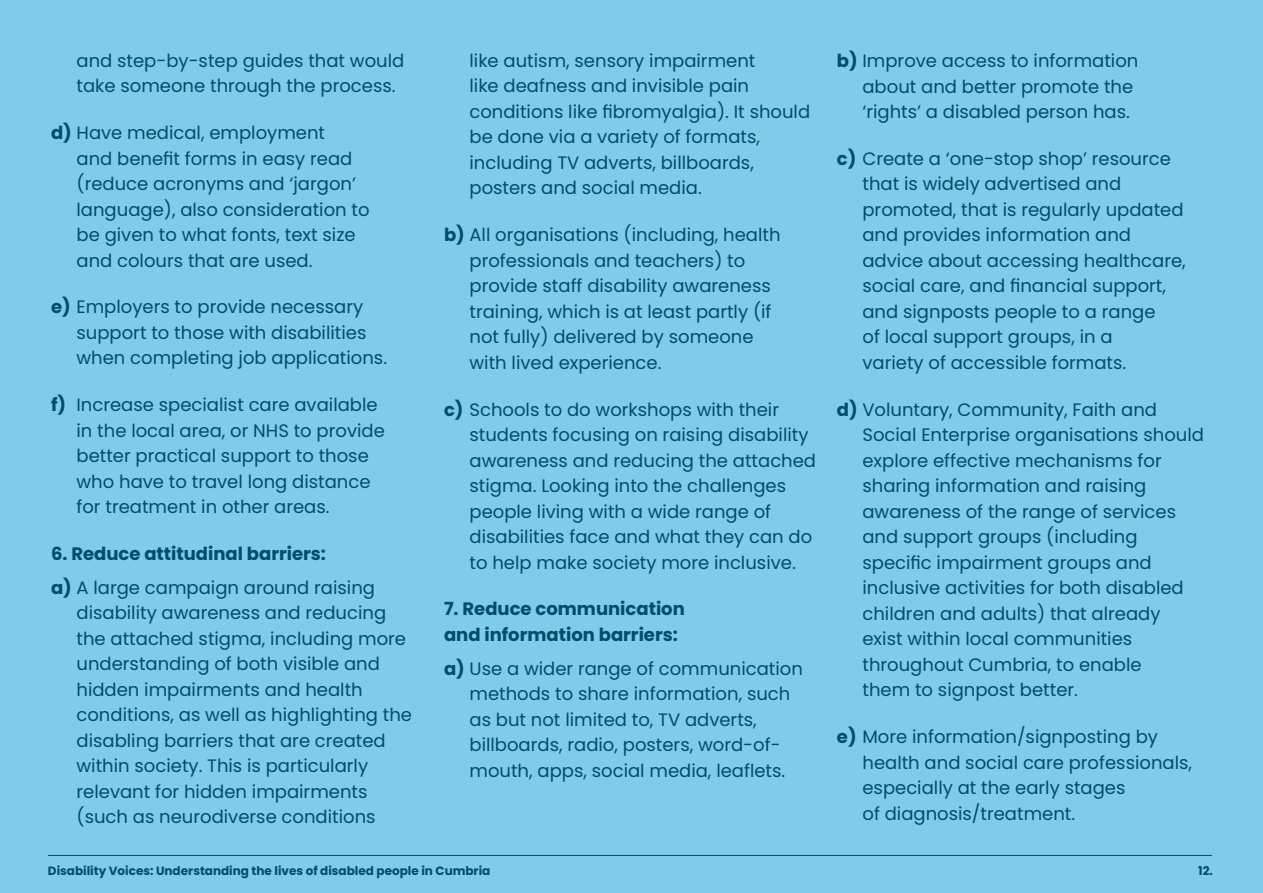
<style>
.page{position:relative;width:1263px;height:893px;background:#7ecbeb}
.page>*{position:absolute;margin:0;border:0;box-sizing:border-box;transform-origin:0 0}
.t1{font:18px/25.5px "Poppins";color:#004d6a}
.t2{font:700 18px/34px "Poppins";color:#004d6a}
.t3{font:700 12px "Poppins";color:#004d6a}
.s1{font-weight:700}
.s2{font-weight:400}
</style>
<div class="page">
<hr style="left:48px;top:855px;width:1164px;height:1px;background:#004d6a">
<p class="t1" style="left:77px;top:48px;width:329px">and step-by-step guides that would take someone through the process.</p>
<p class="t1" style="left:77px;top:120px;width:295px;text-indent:-26px"><span class="s1">d)</span> Have medical, employment<br>and benefit forms in easy read (reduce acronyms and ‘jargon’ language), also consideration to be given to what fonts, text size and colours that are used.</p>
<p class="t1" style="left:77px;top:294px;width:312px;text-indent:-26px"><span class="s1">e)</span> Employers to provide necessary support to those with disabilities when completing job applications.</p>
<p class="t1" style="left:77px;top:392px;width:310px;text-indent:-26px"><span class="s1">f)</span> Increase specialist care available in the local area, or NHS to provide better practical support to those who have to travel long distance for treatment in other areas.</p>
<p class="t2" style="left:51px;top:537px;width:326px">6. Reduce attitudinal barriers:<br>a) <span class="s2">A large campaign around raising</span></p>
<p class="t1" style="left:77px;top:600px;width:337px">disability awareness and reducing the attached stigma, including more understanding of both visible and hidden impairments and health conditions, as well as highlighting the disabling barriers that are created within society. This is particularly relevant for hidden impairments (such as neurodiverse conditions</p>
<p class="t1" style="left:469px;top:48px;width:342px">like autism, sensory impairment<br>like deafness and invisible pain conditions like fibromyalgia). It should be done via a variety of formats, including TV adverts, billboards, posters and social media.</p>
<p class="t1" style="left:469px;top:222px;width:313px;text-indent:-26px"><span class="s1">b)</span> All organisations (including, health professionals and teachers) to provide staff disability awareness training, which is at least partly (if not fully) delivered by someone with lived experience.</p>
<p class="t1" style="left:469px;top:397px;width:348px;text-indent:-26px"><span class="s1">c)</span> Schools to do workshops with their students focusing on raising disability awareness and reducing the attached stigma. Looking into the challenges people living with a wide range of disabilities face and what they can do to help make society more inclusive.</p>
<p class="t2" style="left:444px;top:596px;width:242px;line-height:25.5px">7. Reduce communication and information barriers:</p>
<p class="t1" style="left:469px;top:656px;width:335px;text-indent:-26px"><span class="s1">a)</span> Use a wider range of communication methods to share information, such as but not limited to, TV adverts, billboards, radio, posters, word-of&shy;mouth, apps, social media, leaflets.</p>
<p class="t1" style="left:862px;top:48px;width:277px;text-indent:-26px"><span class="s1">b)</span> Improve access to information about and better promote the ‘rights’ a disabled person has.</p>
<p class="t1" style="left:862px;top:146px;width:325px;text-indent:-26px"><span class="s1">c)</span> Create a ‘one-stop shop’ resource that is widely advertised and promoted, that is regularly updated and provides information and advice about accessing healthcare, social care, and financial support, and signposts people to a range<br>of local support groups, in a<br>variety of accessible formats.</p>
<p class="t1" style="left:862px;top:397px;width:343px;text-indent:-26px"><span class="s1">d)</span> Voluntary, Community, Faith and Social Enterprise organisations should explore effective mechanisms for sharing information and raising awareness of the range of services and support groups (including specific impairment groups and inclusive activities for both disabled children and adults) that already exist within local communities throughout Cumbria, to enable<br>them to signpost better.</p>
<p class="t1" style="left:862px;top:724px;width:331px;text-indent:-26px"><span class="s1">e)</span> More information/signposting by health and social care professionals, especially at the early stages<br>of diagnosis/treatment.</p>
<p class="t3" style="left:48px;top:864px;width:444px">Disability Voices: Understanding the lives of disabled people in Cumbria</p>
<p class="t3" style="left:1198px;top:864px;width:16px">12.</p>
</div>
